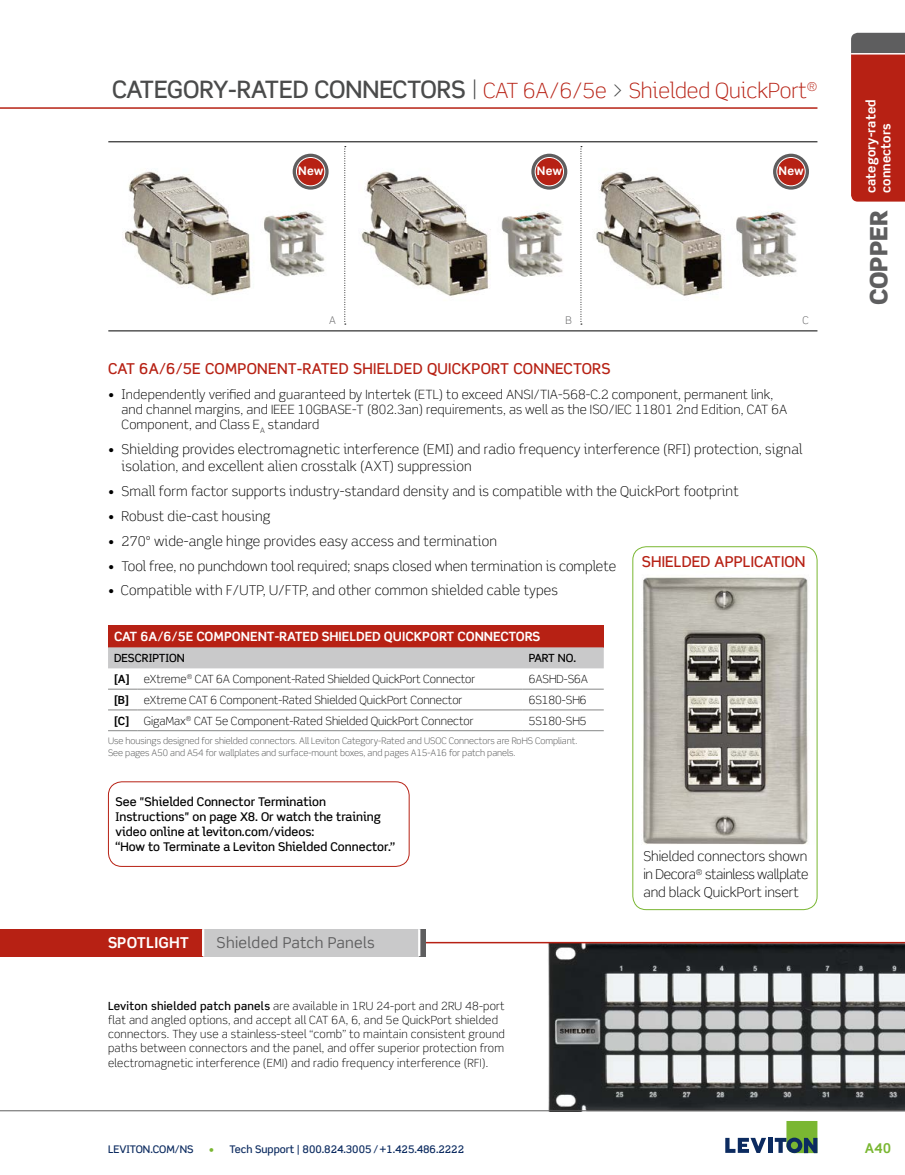
<style>
.page{position:relative;width:905px;height:1175px;background:#fff}
.page>*{position:absolute;margin:0;border:0;box-sizing:border-box;transform-origin:0 0}
.t1{font:900 24px "Scene Std";color:#5e5e5f}
.T-_Body_Copy{font:300 21px "Scene Alt";color:#b72114}
.T-_Body_Copy-2{font:500 15px "Scene Std";letter-spacing:.02em;color:#b72114}
.T-_Body_Copy-3{font:15px "Scene Std";letter-spacing:.02em;color:#5e5e5f}
.T-_Body_Copy-4{font:700 15px "Scene Std";letter-spacing:.01em;color:#fff}
.T-_Body_Copy-5{font:300 13.5px/17.2px "Scene Alt";letter-spacing:.01em;color:#000}
.T-_Body_Copy-6{font:300 13.5px/18px "Scene Std";letter-spacing:-.02em;color:#000;text-align:justify}
.t2{font:700 13.5px "Scene Alt";color:#7ab732}
.T-_Body_Copy-7{font:300 12.75px/15px "Scene Std";letter-spacing:.01em;color:#000}
.T-_Body_Copy-8{font:700 12.75px "Scene";color:#fff}
.t3{font:700 12.75px/15px "Scene Std";letter-spacing:.01em;color:#fff}
.T-_Body_Copy-9{font:500 12px/15px "Scene Alt";color:#000}
.t4{font:700 11.85px "Scene Std";letter-spacing:.01em;color:#fff}
.T-_Body_Copy-10{font:300 11.25px/14.2px "Scene Std";letter-spacing:.02em;color:#000}
.T-_Body_Copy-11{font:300 11.25px "Scene Std";color:#000}
.T-_Body_Copy-12{font:500 11.25px "Scene Alt";color:#000}
.T-_Body_Copy-13{font:700 11.25px "Scene Std";color:#000}
.t5{font:500 10.5px "Scene Alt";color:#0c2b60}
.T-_Body_Copy-14{font:300 10.5px "Scene Std";color:#545455}
.T-_Body_Copy-15{font:300 9px/12px "Scene Std";color:#4a4b4b}
.s1{font-weight:500;font-size:24px;color:#4a4b4b}
.s2{font-size:24px;color:#4a4b4b}
.s3{color:#4a4b4b}
.s4{font-family:"Scene Alt";font-size:13.5px}
.s5{font-family:"Scene Alt"}
.s6{font-weight:500}
.s7{color:#7ab732}
</style>
<div class="page">
<img style="left:361px;top:153px;width:207px;height:143px">
<img style="left:596px;top:153px;width:213px;height:145px">
<img style="left:122px;top:153px;width:207px;height:143px">
<div style="left:108px;top:625px;width:495px;height:22px;background:#b72114"></div>
<div style="left:108px;top:647px;width:495px;height:21px;background:#c9c9ca"></div>
<hr style="left:108px;top:689px;width:30px;height:1px;background:#868787">
<hr style="left:138px;top:689px;width:384px;height:1px;background:#868787">
<hr style="left:522px;top:689px;width:81px;height:1px;background:#868787">
<hr style="left:108px;top:709px;width:30px;height:1px;background:#868787">
<hr style="left:138px;top:709px;width:384px;height:1px;background:#868787">
<hr style="left:522px;top:709px;width:81px;height:1px;background:#868787">
<hr style="left:108px;top:730px;width:30px;height:1px;background:#868787">
<hr style="left:138px;top:730px;width:384px;height:1px;background:#868787">
<hr style="left:522px;top:730px;width:81px;height:1px;background:#868787">
<svg style="left:344px;top:146px;width:2px;height:179px"></svg>
<svg style="left:580px;top:146px;width:2px;height:179px"></svg>
<img style="left:541px;top:943px;width:363px;height:167px">
<hr style="left:108px;top:141px;width:709px;height:1px;background:#000">
<hr style="left:108px;top:330px;width:709px;height:1px;background:#000">
<hr style="left:1px;top:941px;width:903px;height:2px;background:#b72114">
<div style="left:0;top:929px;width:203px;height:27px;background:#b72114"></div>
<div style="left:203px;top:929px;width:216px;height:27px;background:#c9c9ca"></div>
<svg style="left:420px;top:929px;width:5px;height:27px"></svg>
<hr style="left:418px;top:929px;width:2px;height:27px;background:#fff">
<hr style="left:202px;top:929px;width:2px;height:27px;background:#fff">
<div style="left:108px;top:781px;width:301px;height:85px;border:1px solid #b72114;border-radius:14px"></div>
<img style="left:643px;top:577px;width:165px;height:268px">
<div style="left:632px;top:546px;width:185px;height:364px;border:1px solid #7ab732;border-radius:14px"></div>
<svg style="left:531px;top:154px;width:36px;height:36px"></svg>
<div style="left:535px;top:157px;width:28px;height:29px;background:#b72114;border-radius:50%"></div>
<div style="left:535px;top:157px;width:28px;height:29px;border:1px solid #fff;border-radius:50%"></div>
<svg style="left:773px;top:154px;width:36px;height:36px"></svg>
<div style="left:776px;top:157px;width:29px;height:29px;background:#b72114;border-radius:50%"></div>
<div style="left:776px;top:157px;width:29px;height:29px;border:1px solid #fff;border-radius:50%"></div>
<svg style="left:293px;top:154px;width:35px;height:36px"></svg>
<div style="left:296px;top:157px;width:29px;height:29px;background:#b72114;border-radius:50%"></div>
<div style="left:296px;top:157px;width:29px;height:29px;border:1px solid #fff;border-radius:50%"></div>
<hr style="left:0;top:1110px;width:904px;height:1px;background:#5e5e5f">
<svg style="left:725px;top:1137px;width:41px;height:15px"></svg>
<div style="left:767px;top:1137px;width:5px;height:15px;background:#0c2b60"></div>
<svg style="left:774px;top:1121px;width:43px;height:32px"></svg>
<hr style="left:0;top:107px;width:817px;height:2px;background:#b72114">
<svg style="left:851px;top:33px;width:53px;height:169px;background:#ac291e"></svg>
<hr style="left:851px;top:53px;width:53px;height:2px;background:#fff">
<p class="T-_Body_Copy" style="left:112px;top:77px;width:706px"><span class="s1">CATEGORY-RATED CONNECTORS</span> <span class="s2">|</span> CAT 6A/6/5e <span class="s3">&gt;</span> Shielded QuickPort<sup>®</sup></p>
<p class="t4" style="left:298px;top:164px;width:27px">New</p>
<p class="t4" style="left:537px;top:164px;width:27px">New</p>
<p class="t4" style="left:778px;top:164px;width:27px">New</p>
<p class="T-_Body_Copy-14" style="left:802px;top:314px;width:8px">C</p>
<p class="T-_Body_Copy-14" style="left:329px;top:314px;width:8px">A</p>
<p class="T-_Body_Copy-14" style="left:565px;top:314px;width:8px">B</p>
<p class="T-_Body_Copy-2" style="left:108px;top:360px;width:504px">CAT 6A/6/5E COMPONENT-RATED SHIELDED QUICKPORT CONNECTORS</p>
<p class="T-_Body_Copy-7" style="left:122px;top:387px;width:667px;text-indent:-14px"><span class="s4">• I</span>ndependently verified and guaranteed by Intertek (ETL) to exceed ANSI/TIA-568-C.2 component, permanent link, and channel margins, and IEEE 10GBASE-T (802.3an) requirements, as well as the ISO/IEC 11801 2nd Edition, CAT 6A<br>Component, and Class E<sub>A</sub> standard</p>
<p class="T-_Body_Copy-5" style="left:122px;top:440px;width:682px;text-indent:-14px">• Shielding provides electromagnetic interference (EMI) and radio frequency interference (RFI) protection, signal isolation, and excellent alien crosstalk (AXT) suppression</p>
<p class="T-_Body_Copy-5" style="left:108px;top:483px;width:632px">• Small form factor supports industry-standard density and is compatible with the QuickPort footprint</p>
<p class="T-_Body_Copy-5" style="left:108px;top:507px;width:164px">• Robust die-cast housing</p>
<p class="T-_Body_Copy-5" style="left:108px;top:532px;width:390px">• 270º wide-angle hinge provides easy access and termination</p>
<p class="T-_Body_Copy-5" style="left:108px;top:557px;width:509px">• Tool free, no punchdown tool required; snaps closed when termination is complete</p>
<p class="T-_Body_Copy-5" style="left:108px;top:582px;width:451px">• Compatible with F/UTP, U/FTP, and other common shielded cable types</p>
<p class="T-_Body_Copy-8" style="left:114px;top:629px;width:428px">CAT 6A/6/<span class="s5">5</span>E COMPONENT-RATED SHIELDED QUICKPORT CONNECTORS</p>
<p class="T-_Body_Copy-12" style="left:114px;top:651px;width:72px">DESCRIPTION</p>
<p class="T-_Body_Copy-12" style="left:528px;top:651px;width:49px">PART NO.</p>
<p class="T-_Body_Copy-13" style="left:114px;top:672px;width:17px">[A]</p>
<p class="T-_Body_Copy-11" style="left:144px;top:672px;width:333px">eXtreme<sup>®</sup> CAT 6A Component-Rated Shielded QuickPort Connector</p>
<p class="T-_Body_Copy-11" style="left:528px;top:672px;width:61px">6ASHD-S6A</p>
<p class="T-_Body_Copy-13" style="left:114px;top:693px;width:16px">[B]</p>
<p class="T-_Body_Copy-11" style="left:144px;top:693px;width:320px">eXtreme CAT 6 Component-Rated Shielded QuickPort Connector</p>
<p class="T-_Body_Copy-11" style="left:528px;top:693px;width:59px">6S180-SH6</p>
<p class="T-_Body_Copy-13" style="left:114px;top:713px;width:17px">[C]</p>
<p class="T-_Body_Copy-11" style="left:144px;top:714px;width:331px">GigaMax<sup>®</sup> CAT 5e Component-Rated Shielded QuickPort Connector</p>
<p class="T-_Body_Copy-11" style="left:528px;top:714px;width:59px">5S180-SH5</p>
<p class="T-_Body_Copy-15" style="left:108px;top:734px;width:471px">Use housings designed for shielded connectors. All Leviton Category-Rated and USOC Connectors are RoHS Compliant.<br>See pages A50 and A54 for wallplates and surface-mount boxes, and pages A15-A16 for patch panels.</p>
<p class="T-_Body_Copy-2" style="left:642px;top:552px;width:165px">SHIELDED APPLICATION</p>
<p class="T-_Body_Copy-9" style="left:116px;top:794px;width:281px">See "Shielded Connector Termination Instructions" on page X8. Or watch the training video online at leviton.com/videos:<br>“How to Terminate a Leviton Shielded Connector.”</p>
<p class="T-_Body_Copy-4" style="left:108px;top:933px;width:83px">SPOTLIGHT</p>
<p class="T-_Body_Copy-3" style="left:217px;top:933px;width:160px">Shielded Patch Panels</p>
<p class="T-_Body_Copy-10" style="left:108px;top:998px;width:398px"><span class="s6">Leviton shielded patch panels</span> are available in 1RU 24-port and 2RU 48-port flat and angled options, and accept all CAT 6A, 6, and 5e QuickPort shielded connectors. They use a stainless-steel “comb” to maintain consistent ground paths between connectors and the panel, and offer superior protection from electromagnetic interference (EMI) and radio frequency interference (RFI).</p>
<p class="T-_Body_Copy-6" style="left:643px;top:847px;width:167px">Shielded connectors shown in Decora<sup>®</sup> stainless wallplate and black QuickPort insert</p>
<p class="t3" style="left:863px;top:193px;width:95px;rotate:-90deg">category-rated connectors</p>
<h1 class="t1" style="left:863px;top:305px;width:96px;rotate:-90deg">COPPER</h1>
<p class="t5" style="left:108px;top:1143px;width:87px">LEVITON.COM/NS</p>
<p class="t5" style="left:209px;top:1143px;width:256px"><span class="s7">•</span> Tech Support | 800.824.3005 / +1.425.486.2222</p>
<p class="t2" style="left:864px;top:1140px;width:28px">A40</p>
</div>
